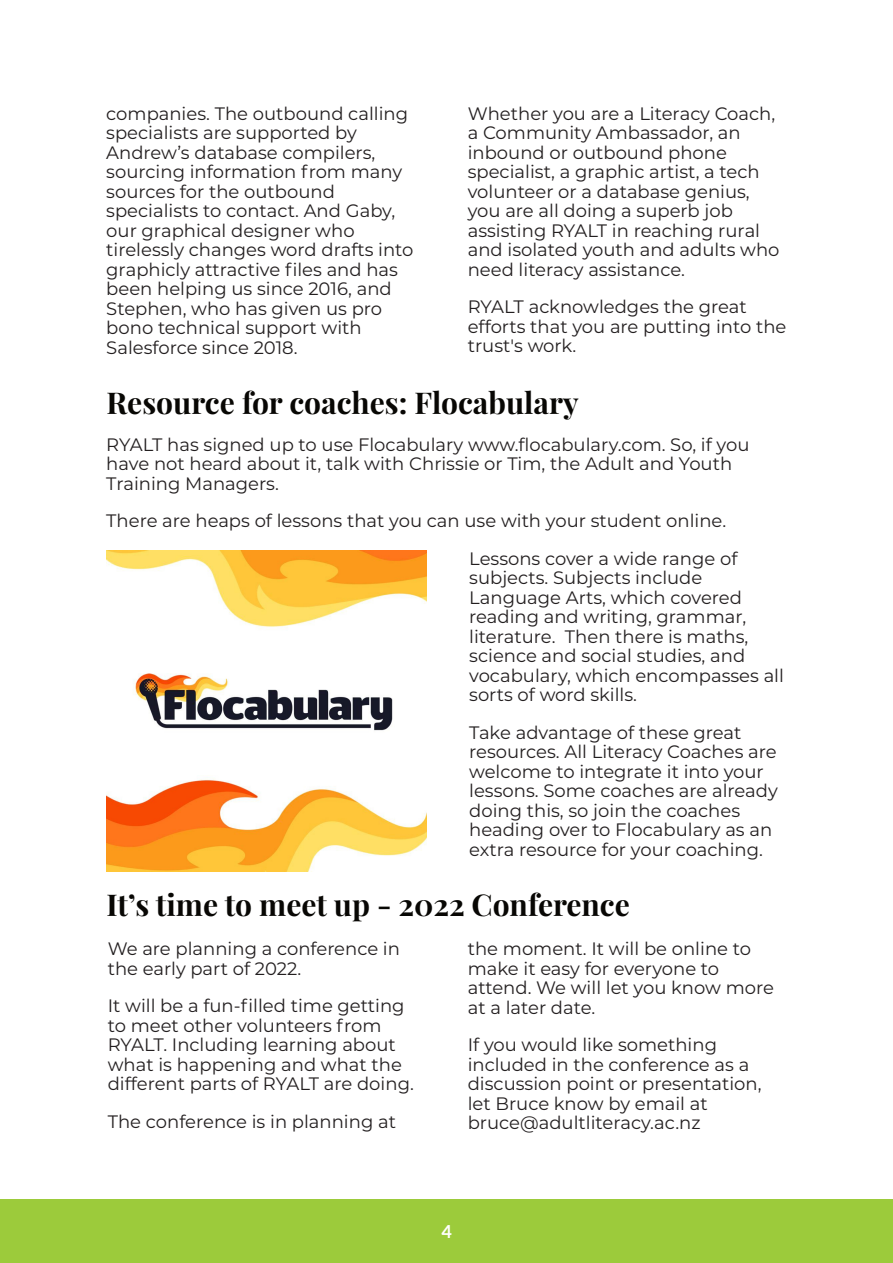
<style>
.page{position:relative;width:893px;height:1263px;background:#fff}
.page>*{position:absolute;margin:0;border:0;box-sizing:border-box;transform-origin:0 0}
.t1{font:700 30px "Playfair Display";color:#080704}
.t2{font:18px/19.5px "Montserrat";color:#231f20}
.t3{font:700 18px "Lato";color:#fff}
</style>
<div class="page">
<div style="left:0;top:1199px;width:893px;height:64px;background:#9ccb3b"></div>
<img style="left:106px;top:551px;width:321px;height:320px">
<p class="t2" style="left:106px;top:103px;width:309px">companies. The outbound calling specialists are supported by<br>Andrew’s database compilers, sourcing information from many sources for the outbound specialists to contact. And Gaby, our graphical designer who tirelessly changes word drafts into graphicly attractive files and has been helping us since 2016, and<br>Stephen, who has given us pro bono technical support with<br>Salesforce since 2018.</p>
<p class="t2" style="left:468px;top:103px;width:313px">Whether you are a Literacy Coach, a Community Ambassador, an inbound or outbound phone specialist, a graphic artist, a tech volunteer or a database genius, you are all doing a superb job assisting RYALT in reaching rural and isolated youth and adults who need literacy assistance.</p>
<p class="t2" style="left:468px;top:297px;width:320px">RYALT acknowledges the great efforts that you are putting into the trust's work.</p>
<h1 class="t1" style="left:107px;top:382px;width:474px">Resource for coaches: Flocabulary</h1>
<p class="t2" style="left:106px;top:435px;width:645px">RYALT has signed up to use Flocabulary www.flocabulary.com. So, if you have not heard about it, talk with Chrissie or Tim, the Adult and Youth<br>Training Managers.</p>
<p class="t2" style="left:469px;top:502px;width:270px;line-height:37.5px;text-indent:-363px">There are heaps of lessons that you can use with your student online.<br>Lessons cover a wide range of</p>
<p class="t2" style="left:469px;top:568px;width:316px">subjects. Subjects include<br>Language Arts, which covered reading and writing, grammar, literature. Then there is maths, science and social studies, and vocabulary, which encompasses all sorts of word skills.</p>
<p class="t2" style="left:469px;top:723px;width:310px">Take advantage of these great resources. All Literacy Coaches are welcome to integrate it into your lessons. Some coaches are already doing this, so join the coaches heading over to Flocabulary as an extra resource for your coaching.</p>
<h1 class="t1" style="left:107px;top:883px;width:525px">It’s time to meet up - 2022 Conference</h1>
<p class="t2" style="left:108px;top:939px;width:294px">We are planning a conference in the early part of 2022.</p>
<p class="t2" style="left:108px;top:996px;width:308px">It will be a fun-filled time getting to meet other volunteers from<br>RYALT. Including learning about what is happening and what the different parts of RYALT are doing.</p>
<p class="t2" style="left:108px;top:1112px;width:290px">The conference is in planning at</p>
<p class="t2" style="left:468px;top:939px;width:308px">the moment. It will be online to make it easy for everyone to attend. We will let you know more at a later date.</p>
<p class="t2" style="left:468px;top:1035px;width:295px">If you would like something included in the conference as a discussion point or presentation, let Bruce know by email at bruce@adultliteracy.ac.nz</p>
<p class="t3" style="left:441px;top:1223px;width:12px">4</p>
</div>
